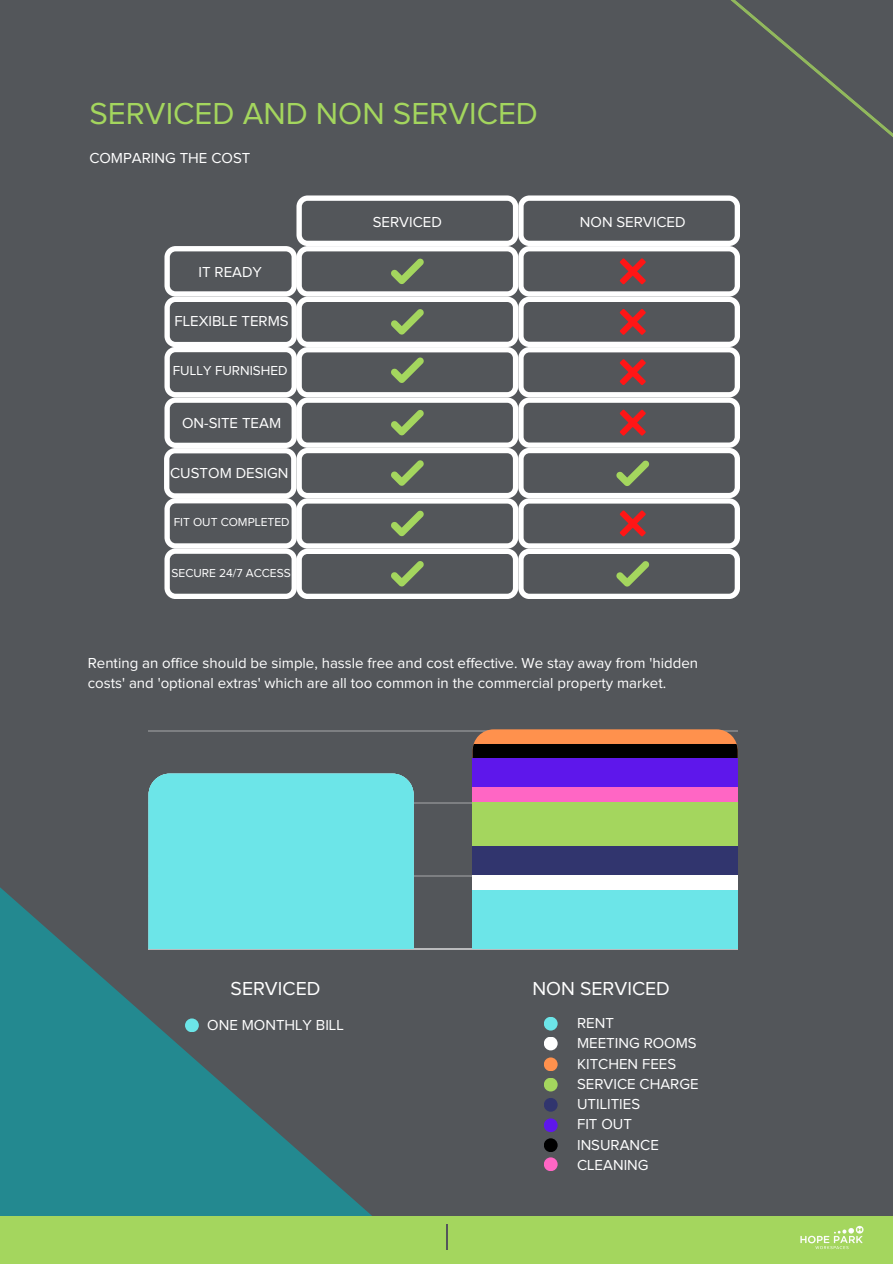
<style>
.page{position:relative;width:893px;height:1264px;background:#fff}
.page>*{position:absolute;margin:0;border:0;box-sizing:border-box;transform-origin:0 0}
.t1{font:31.5px "Proxima Nova";color:#a4d65e}
.t2{font:19.5px "Proxima Nova";color:#fff}
.t3{font:15px/20.2px "Proxima Nova";color:#fff}
.t4{font:13.5px "Proxima Nova";color:#fff}
.t5{font:12px "Proxima Nova";color:#fff}
</style>
<div class="page">
<div style="left:0;top:0;width:892px;height:1263px;background:#53565a"></div>
<svg style="left:0;top:731px;width:601px;height:484px"></svg>
<div style="left:0;top:1215px;width:892px;height:48px;background:#a4d65e"></div>
<hr style="left:446px;top:1224px;width:2px;height:26px;background:#53565a">
<img style="left:800px;top:1225px;width:64px;height:25px">
<svg style="left:731px;top:0;width:161px;height:137px"></svg>
<svg style="left:164px;top:195px;width:576px;height:404px"></svg>
<hr style="left:148px;top:730px;width:589px;height:1px;background:#fff">
<hr style="left:148px;top:802px;width:589px;height:1px;background:#fff">
<hr style="left:148px;top:875px;width:589px;height:1px;background:#fff">
<hr style="left:148px;top:948px;width:589px;height:1px;background:#fff">
<svg style="left:472px;top:729px;width:265px;height:15px;background:#f38d4e"></svg>
<div style="left:472px;top:744px;width:265px;height:14px;background:#000"></div>
<div style="left:472px;top:758px;width:265px;height:190px;background:#5e17eb"></div>
<div style="left:472px;top:788px;width:265px;height:160px;background:#ff66c4"></div>
<div style="left:472px;top:802px;width:265px;height:146px;background:#a4d65e"></div>
<div style="left:472px;top:846px;width:265px;height:102px;background:#31356e"></div>
<div style="left:472px;top:875px;width:265px;height:73px;background:#fff"></div>
<div style="left:472px;top:890px;width:265px;height:58px;background:#6ce5e8"></div>
<div style="left:148px;top:773px;width:265px;height:175px;background:#6ce5e8"></div>
<div style="left:185px;top:1018px;width:14px;height:14px;background:#6ce5e8;border-radius:50%"></div>
<div style="left:543px;top:1016px;width:14px;height:14px;background:#6ce5e8;border-radius:50%"></div>
<div style="left:543px;top:1036px;width:14px;height:14px;background:#fff;border-radius:50%"></div>
<div style="left:543px;top:1057px;width:14px;height:14px;background:#ff914d;border-radius:50%"></div>
<div style="left:543px;top:1077px;width:14px;height:14px;background:#a4d65e;border-radius:50%"></div>
<div style="left:543px;top:1097px;width:14px;height:14px;background:#31356e;border-radius:50%"></div>
<div style="left:543px;top:1118px;width:14px;height:14px;background:#5e17eb;border-radius:50%"></div>
<div style="left:543px;top:1138px;width:14px;height:14px;background:#000;border-radius:50%"></div>
<div style="left:543px;top:1157px;width:14px;height:14px;background:#ff66c4;border-radius:50%"></div>
<p class="t1" style="left:89px;top:99px;width:450px">SERVICED AND NON SERVICED</p>
<p class="t3" style="left:89px;top:148px;width:162px">COMPARING THE COST</p>
<p class="t3" style="left:198px;top:263px;width:65px">IT READY</p>
<h3 class="t3" style="left:175px;top:311px;width:115px">FLEXIBLE TERMS</h3>
<h5 class="t4" style="left:173px;top:365px;width:116px">FULLY FURNISHED</h5>
<p class="t3" style="left:182px;top:413px;width:101px">ON-SITE TEAM</p>
<p class="t3" style="left:170px;top:463px;width:120px">CUSTOM DESIGN</p>
<h3 class="t5" style="left:174px;top:516px;width:117px">FIT OUT COMPLETED</h3>
<p class="t5" style="left:171px;top:567px;width:121px">SECURE 24/7 ACCESS</p>
<h3 class="t3" style="left:373px;top:212px;width:71px">SERVICED</h3>
<p class="t3" style="left:580px;top:212px;width:107px">NON SERVICED</p>
<h3 class="t3" style="left:88px;top:653px;width:611px">Renting an office should be simple, hassle free and cost effective. We stay away from 'hidden costs' and 'optional extras' which are all too common in the commercial property market.</h3>
<p class="t2" style="left:230px;top:979px;width:91px">SERVICED</p>
<p class="t2" style="left:532px;top:979px;width:139px">NON SERVICED</p>
<p class="t3" style="left:207px;top:1015px;width:138px">ONE MONTHLY BILL</p>
<h3 class="t3" style="left:577px;top:1013px;width:123px">RENT<br>MEETING ROOMS<br>KITCHEN FEES<br>SERVICE CHARGE<br>UTILITIES<br>FIT OUT<br>INSURANCE<br>CLEANING</h3>
</div>
